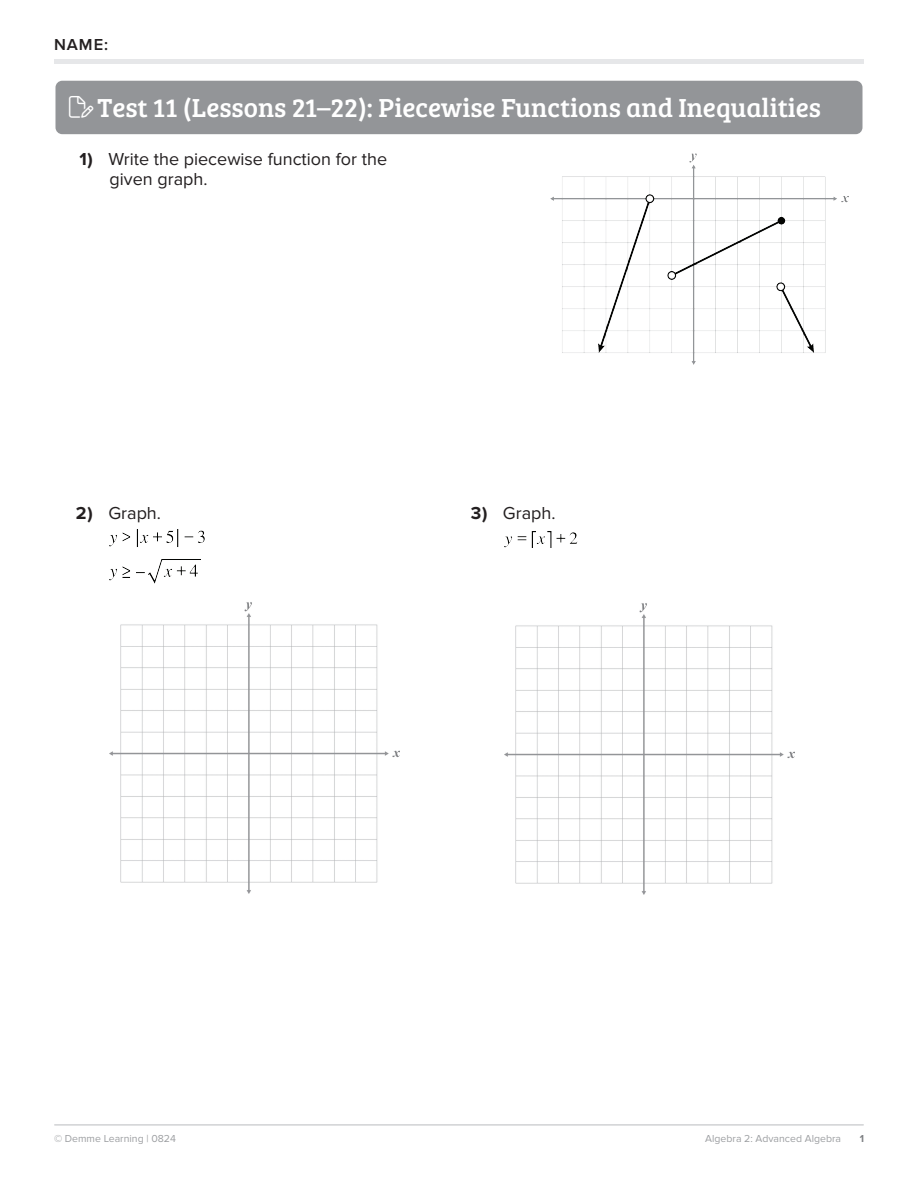
<style>
.page{position:relative;width:918px;height:1188px;background:#fff}
.page>*{position:absolute;margin:0;border:0;box-sizing:border-box;transform-origin:0 0}
.t1{font:27px "Bree Serif";color:#fff}
.t2{font:18px/19.5px "Proxima Nova";color:#231f20}
.t3{font:600 16.5px "Proxima Nova";color:#231f20}
.t4{font:10.5px "Proxima Nova";color:#9d9fa2}
.t5{font:700 10.5px "Proxima Nova";color:#808285}
.s1{font-weight:700}
</style>
<div class="page">
<hr style="left:55px;top:1124px;width:808px;height:2px;background:#d1d2d4">
<div style="left:54px;top:59px;width:810px;height:5px;background:#e6e7e9"></div>
<div style="left:56px;top:81px;width:806px;height:53px;background:#939598;border-radius:7px"></div>
<img style="left:110px;top:530px;width:95px;height:54px">
<img style="left:110px;top:602px;width:290px;height:291px">
<img style="left:504px;top:531px;width:74px;height:17px">
<img style="left:504px;top:603px;width:290px;height:291px">
<img style="left:550px;top:153px;width:299px;height:212px">
<p class="t3" style="left:54px;top:35px;width:56px">NAME:</p>
<h1 class="t1" style="left:98px;top:87px;width:725px">Test 11 (Lessons 21–22): Piecewise Functions and Inequalities</h1>
<p class="t2" style="left:110px;top:150px;width:279px;text-indent:-30px"><span class="s1">1 )</span> Write the piecewise function for the given graph.</p>
<p class="t2" style="left:76px;top:504px;width:87px"><span class="s1">2 )</span> Graph.</p>
<p class="t2" style="left:471px;top:504px;width:86px"><span class="s1">3 )</span> Graph.</p>
<p class="t4" style="left:54px;top:1133px;width:123px">© Demme Learning | 0824</p>
<p class="t4" style="left:705px;top:1133px;width:137px">Algebra 2: Advanced Algebra</p>
<p class="t5" style="left:860px;top:1133px;width:6px">1</p>
</div>
